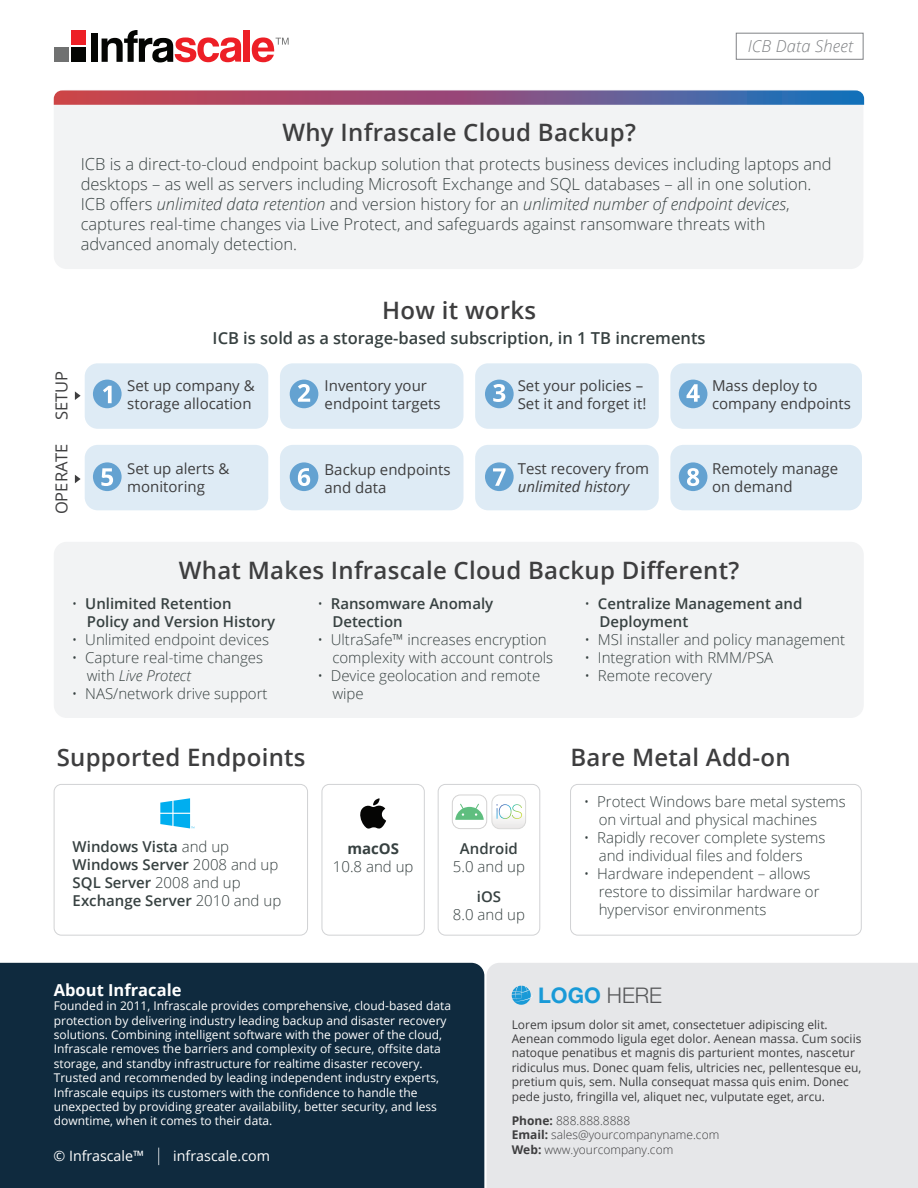
<style>
.page{position:relative;width:918px;height:1188px;background:#fff}
.page>*{position:absolute;margin:0;border:0;box-sizing:border-box;transform-origin:0 0}
.t1{font:600 24px "Open Sans";letter-spacing:.01em;color:#3e3e3f}
.t2{font:700 21.6px "Helvetica Neue LT Pro";color:#199ad7}
.t3{font:300 16.5px/19.8px "Open Sans";color:#374141}
.t4{font:600 16.5px "Open Sans";color:#374141}
.t5{font:700 16.5px "Open Sans";color:#fff}
.t6{font:16.5px "Open Sans";color:#3e3e3f}
.t7{font:italic 300 16.5px "Open Sans";letter-spacing:.01em;color:#808285}
.t8{font:300 15px/18px "Open Sans";color:#374141}
.t9{font:15px/18px "Open Sans";color:#3e3e3f}
.t10{font:600 15px/18px "Open Sans";color:#374141}
.t11{font:italic 15px "Open Sans";color:#3e3e3f}
.t12{font:700 15px "Open Sans";color:#374141}
.t13{font:14.25px "Open Sans";letter-spacing:.005em;color:#fff}
.t14{font:12px/14.4px "Open Sans";color:#fff}
.t15{font:12px/14.4px "Open Sans";color:#3e3e3f}
.t16{font:300 12px/14.4px "Open Sans";color:#3e3e3f}
.s1{font-style:italic}
.s2{font-weight:300}
.s3{font-weight:300;color:#57585a}
.s4{font-weight:700}
</style>
<div class="page">
<div style="left:85px;top:363px;width:183px;height:66px;background:#deebf5;border-radius:13px"></div>
<div style="left:280px;top:363px;width:184px;height:66px;background:#deebf5;border-radius:13px"></div>
<div style="left:475px;top:363px;width:184px;height:66px;background:#deebf5;border-radius:13px"></div>
<div style="left:670px;top:363px;width:192px;height:66px;background:#deebf5;border-radius:13px"></div>
<div style="left:85px;top:445px;width:183px;height:65px;background:#deebf5;border-radius:13px"></div>
<div style="left:280px;top:445px;width:184px;height:65px;background:#deebf5;border-radius:13px"></div>
<div style="left:475px;top:445px;width:184px;height:65px;background:#deebf5;border-radius:13px"></div>
<div style="left:670px;top:445px;width:192px;height:65px;background:#deebf5;border-radius:13px"></div>
<svg style="left:75px;top:391px;width:6px;height:9px"></svg>
<svg style="left:75px;top:475px;width:6px;height:8px"></svg>
<div style="left:54px;top:90px;width:809px;height:179px;background:#f2f3f4;border-radius:13px"></div>
<svg style="left:54px;top:90px;width:810px;height:15px;background:#885b85"></svg>
<div style="left:92px;top:34px;width:6px;height:28px;background:#040503"></div>
<div style="left:71px;top:30px;width:15px;height:15px;background:#ed1f26"></div>
<div style="left:71px;top:47px;width:15px;height:15px;background:#040503"></div>
<div style="left:54px;top:47px;width:15px;height:15px;background:#707171"></div>
<svg style="left:102px;top:30px;width:139px;height:32px"></svg>
<div style="left:244px;top:30px;width:6px;height:32px;background:#ed1f26"></div>
<svg style="left:252px;top:37px;width:37px;height:25px"></svg>
<div style="left:736px;top:33px;width:127px;height:26px;border:1px solid #808285"></div>
<div style="left:93px;top:380px;width:29px;height:28px;background:#64a2d1;border-radius:50%"></div>
<svg style="left:103px;top:386px;width:9px;height:17px"></svg>
<div style="left:290px;top:380px;width:28px;height:28px;background:#64a2d1;border-radius:50%"></div>
<svg style="left:298px;top:384px;width:12px;height:18px"></svg>
<div style="left:485px;top:380px;width:29px;height:28px;background:#64a2d1;border-radius:50%"></div>
<svg style="left:493px;top:384px;width:12px;height:18px"></svg>
<div style="left:679px;top:380px;width:28px;height:28px;background:#64a2d1;border-radius:50%"></div>
<svg style="left:687px;top:384px;width:13px;height:18px"></svg>
<svg style="left:93px;top:462px;width:29px;height:29px"></svg>
<svg style="left:101px;top:468px;width:12px;height:18px"></svg>
<div style="left:290px;top:462px;width:28px;height:29px;background:#64a2d1;border-radius:50%"></div>
<svg style="left:298px;top:468px;width:12px;height:18px"></svg>
<svg style="left:485px;top:462px;width:29px;height:29px"></svg>
<svg style="left:493px;top:468px;width:13px;height:18px"></svg>
<div style="left:679px;top:462px;width:28px;height:29px;background:#64a2d1;border-radius:50%"></div>
<svg style="left:687px;top:468px;width:12px;height:18px"></svg>
<div style="left:54px;top:542px;width:810px;height:176px;background:#f2f3f4;border-radius:13px"></div>
<svg style="left:360px;top:798px;width:26px;height:31px"></svg>
<svg style="left:160px;top:798px;width:34px;height:30px"></svg>
<div style="left:54px;top:784px;width:254px;height:151px;border:1px solid #d1d2d4;border-radius:7px"></div>
<div style="left:322px;top:784px;width:103px;height:151px;border:1px solid #d1d2d4;border-radius:7px"></div>
<div style="left:438px;top:784px;width:102px;height:151px;border:1px solid #d1d2d4;border-radius:7px"></div>
<div style="left:570px;top:784px;width:292px;height:151px;border:1px solid #d1d2d4;border-radius:7px"></div>
<svg style="left:492px;top:795px;width:34px;height:34px"></svg>
<div style="left:452px;top:795px;width:35px;height:34px;border:1px solid #d3d2d2;border-radius:8px"></div>
<svg style="left:455px;top:804px;width:29px;height:16px"></svg>
<div style="left:0;top:963px;width:484px;height:225px;background:#0f2a3e"></div>
<div style="left:487px;top:963px;width:431px;height:225px;background:#e6e7e9"></div>
<svg style="left:158px;top:1148px;width:1px;height:17px"></svg>
<svg style="left:512px;top:986px;width:21px;height:19px"></svg>
<h1 class="t1" style="left:283px;top:116px;width:355px">Why Infrascale Cloud Backup?</h1>
<h3 class="t7" style="left:748px;top:35px;width:107px">ICB Data Sheet</h3>
<p class="t3" style="left:81px;top:154px;width:753px">ICB is a direct-to-cloud endpoint backup solution that protects business devices including laptops and desktops – as well as servers including Microsoft Exchange and SQL databases – all in one solution.<br>ICB offers <span class="s1">unlimited data retention</span> and version history for an <span class="s1">unlimited number of endpoint devices</span>, captures real-time changes via Live Protect, and safeguards against ransomware threats with advanced anomaly detection.</p>
<h3 class="t6" style="left:50px;top:420px;width:51px;rotate:-90deg">SETUP</h3>
<h3 class="t6" style="left:50px;top:514px;width:72px;rotate:-90deg">OPERATE</h3>
<h1 class="t1" style="left:382px;top:294px;width:155px">How it works</h1>
<h3 class="t4" style="left:213px;top:327px;width:494px">ICB is sold as a storage-based subscription, in 1 TB increments</h3>
<p class="t9" style="left:127px;top:376px;width:129px">Set up company &amp; storage allocation</p>
<p class="t9" style="left:325px;top:376px;width:118px">Inventory your endpoint targets</p>
<p class="t9" style="left:518px;top:376px;width:130px">Set your policies –<br>Set it and forget it!</p>
<p class="t9" style="left:712px;top:376px;width:140px">Mass deploy to company endpoints</p>
<p class="t9" style="left:127px;top:459px;width:104px">Set up alerts &amp; monitoring</p>
<p class="t9" style="left:325px;top:460px;width:127px">Backup endpoints and data</p>
<p class="t9" style="left:518px;top:459px;width:133px">Test recovery from</p>
<p class="t11" style="left:518px;top:476px;width:113px">unlimited history</p>
<p class="t9" style="left:712px;top:459px;width:128px">Remotely manage on demand</p>
<h1 class="t1" style="left:179px;top:554px;width:562px">What Makes Infrascale Cloud Backup Different?</h1>
<p class="t10" style="left:87px;top:594px;width:190px;text-indent:-15px"><span class="s2">•</span> Unlimited Retention<br>Policy and Version History</p>
<p class="t8" style="left:72px;top:630px;width:199px">• Unlimited endpoint devices</p>
<p class="t8" style="left:87px;top:648px;width:178px;text-indent:-15px">• Capture real-time changes with <span class="s1">Live Protect</span></p>
<p class="t8" style="left:72px;top:684px;width:197px">• NAS/network drive support</p>
<p class="t10" style="left:332px;top:594px;width:162px;text-indent:-15px"><span class="s2">•</span> Ransomware Anomaly<br>Detection</p>
<p class="t8" style="left:332px;top:630px;width:222px;text-indent:-15px">• UltraSafe™ increases encryption complexity with account controls</p>
<p class="t8" style="left:332px;top:666px;width:209px;text-indent:-15px">• Device geolocation and remote wipe</p>
<p class="t10" style="left:599px;top:594px;width:204px;text-indent:-15px"><span class="s2">•</span> Centralize Management and<br>Deployment</p>
<p class="t8" style="left:584px;top:630px;width:262px">• MSI installer and policy management</p>
<p class="t8" style="left:584px;top:648px;width:190px">• Integration with RMM/PSA</p>
<p class="t8" style="left:584px;top:666px;width:129px">• Remote recovery</p>
<h1 class="t1" style="left:57px;top:741px;width:250px">Supported Endpoints</h1>
<h1 class="t1" style="left:571px;top:741px;width:222px">Bare Metal Add-on</h1>
<p class="t10" style="left:73px;top:837px;width:210px">Windows Vista <span class="s2">and up<br></span>Windows Server <span class="s2">2008 and up<br></span>SQL Server <span class="s2">2008 and up<br></span>Exchange Server <span class="s2">2010 and up</span></p>
<p class="t12" style="left:347px;top:838px;width:53px">macOS</p>
<p class="t8" style="left:333px;top:857px;width:82px">10.8 and up</p>
<p class="t10" style="left:460px;top:839px;width:59px">Android</p>
<p class="t8" style="left:453px;top:857px;width:73px">5.0 and up</p>
<p class="t10" style="left:477px;top:887px;width:26px">iOS</p>
<p class="t8" style="left:453px;top:905px;width:73px">8.0 and up</p>
<p class="t8" style="left:599px;top:792px;width:249px;text-indent:-15px">• Protect Windows bare metal systems on virtual and physical machines</p>
<p class="t8" style="left:584px;top:828px;width:243px;text-align:center">• Rapidly recover complete systems and individual files and folders</p>
<p class="t8" style="left:599px;top:864px;width:222px;text-indent:-15px">• Hardware independent – allows restore to dissimilar hardware or hypervisor environments</p>
<h3 class="t5" style="left:54px;top:978px;width:129px">About Infracale</h3>
<p class="t14" style="left:54px;top:998px;width:399px">Founded in 2011, Infrascale provides comprehensive, cloud-based data protection by delivering industry leading backup and disaster recovery solutions. Combining intelligent software with the power of the cloud, Infrascale removes the barriers and complexity of secure, offsite data storage, and standby infrastructure for realtime disaster recovery.<br>Trusted and recommended by leading independent industry experts, Infrascale equips its customers with the confidence to handle the unexpected by providing greater availability, better security, and less downtime, when it comes to their data.</p>
<p class="t13" style="left:54px;top:1146px;width:92px">© Infrascale™</p>
<p class="t13" style="left:173px;top:1146px;width:99px">infrascale.com</p>
<h2 class="t2" style="left:538px;top:982px;width:126px">LOGO <span class="s3">HERE</span></h2>
<p class="t15" style="left:512px;top:1017px;width:351px">Lorem ipsum dolor sit amet, consectetuer adipiscing elit.<br>Aenean commodo ligula eget dolor. Aenean massa. Cum sociis natoque penatibus et magnis dis parturient montes, nascetur ridiculus mus. Donec quam felis, ultricies nec, pellentesque eu, pretium quis, sem. Nulla consequat massa quis enim. Donec pede justo, fringilla vel, aliquet nec, vulputate eget, arcu.</p>
<p class="t16" style="left:512px;top:1113px;width:209px"><span class="s4">Phone:</span> 888.888.8888<br><span class="s4">Email:</span> sales@yourcompanyname.com<br><span class="s4">Web:</span> www.yourcompany.com</p>
</div>
